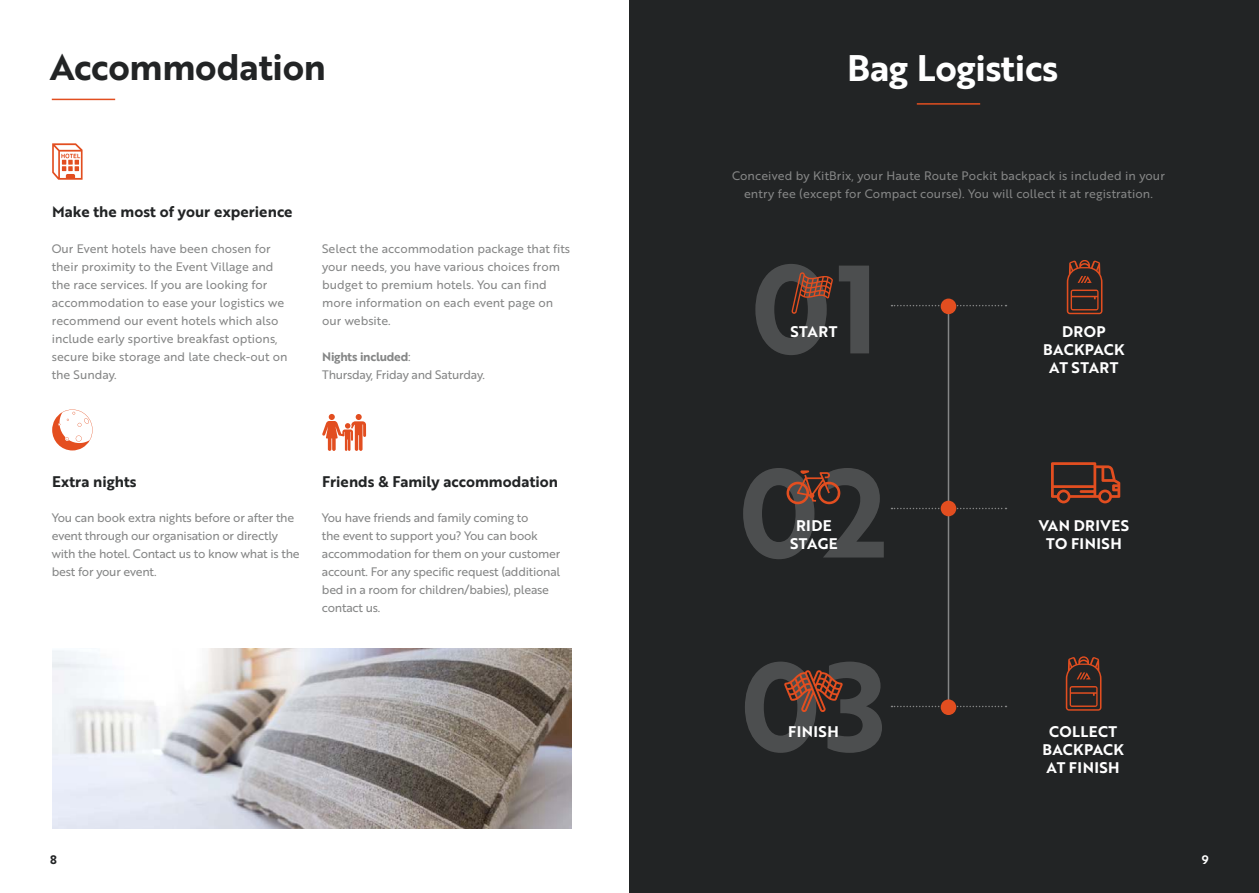
<style>
.page{position:relative;width:1259px;height:893px;background:#fff}
.page>*{position:absolute;margin:0;border:0;box-sizing:border-box;transform-origin:0 0}
.t1{font:36px "Brother 1816 Bold";letter-spacing:-.01em;color:#222425}
.t2{font:36px "Brother 1816 Bold";letter-spacing:-.01em;color:#fff}
.t3{font:15px/18px "Brother 1816 Bold";letter-spacing:.03em;color:#fff;text-align:center}
.t4{font:15px "Brother 1816 Bold";color:#222425}
.t5{font:12px/18px "Brother 1816 Regular";color:#858686}
.t6{font:12px/18px "Brother 1816 Regular";letter-spacing:-.02em;color:#858686}
.t7{font:12px "Brother 1816 Bold";letter-spacing:-.02em;color:#858686}
.t8{font:12px "Brother 1816 Bold";color:#222425}
.t9{font:12px "Brother 1816 Bold";color:#fff}
.s1{font-family:"Brother 1816 Regular"}
</style>
<div class="page">
<div style="left:629px;top:0;width:630px;height:893px;background:#222425"></div>
<hr style="left:917px;top:103px;width:63px;height:2px;background:#e24e20">
<svg style="left:891px;top:508px;width:115px;height:1px"></svg>
<svg style="left:891px;top:305px;width:115px;height:1px"></svg>
<svg style="left:891px;top:706px;width:115px;height:1px"></svg>
<hr style="left:947px;top:305px;width:2px;height:407px;background:#858686">
<div style="left:940px;top:699px;width:16px;height:16px;background:#e24e20;border-radius:50%"></div>
<div style="left:940px;top:501px;width:16px;height:15px;background:#e24e20;border-radius:50%"></div>
<div style="left:940px;top:299px;width:16px;height:15px;background:#e24e20;border-radius:50%"></div>
<svg style="left:1065px;top:656px;width:36px;height:55px"></svg>
<svg style="left:1066px;top:260px;width:36px;height:54px"></svg>
<svg style="left:743px;top:468px;width:141px;height:91px"></svg>
<svg style="left:745px;top:662px;width:137px;height:91px"></svg>
<svg style="left:839px;top:266px;width:30px;height:87px"></svg>
<svg style="left:755px;top:264px;width:78px;height:91px"></svg>
<svg style="left:1051px;top:462px;width:69px;height:41px"></svg>
<hr style="left:52px;top:99px;width:63px;height:1px;background:#e24e20">
<svg style="left:52px;top:143px;width:31px;height:37px"></svg>
<svg style="left:52px;top:409px;width:41px;height:41px"></svg>
<img style="left:52px;top:648px;width:519px;height:180px">
<svg style="left:322px;top:414px;width:44px;height:37px"></svg>
<h1 class="t1" style="left:50px;top:40px;width:277px">Accommodation</h1>
<p class="t4" style="left:52px;top:200px;width:242px">Make the most of your experience</p>
<p class="t5" style="left:52px;top:239px;width:237px">Our Event hotels have been chosen for their proximity to the Event Village and the race services. If you are looking for accommodation to ease your logistics we recommend our event hotels which also include early sportive breakfast options, secure bike storage and late check-out on the Sunday.</p>
<p class="t5" style="left:322px;top:239px;width:249px">Select the accommodation package that fits your needs, you have various choices from budget to premium hotels. You can find more information on each event page on our website.</p>
<p class="t7" style="left:322px;top:347px;width:90px">Nights included<span class="s1">:</span></p>
<p class="t6" style="left:322px;top:365px;width:164px">Thursday, Friday and Saturday.</p>
<p class="t4" style="left:52px;top:470px;width:86px">Extra nights</p>
<p class="t4" style="left:322px;top:470px;width:237px">Friends &amp; Family accommodation</p>
<p class="t6" style="left:52px;top:509px;width:249px">You can book extra nights before or after the event through our organisation or directly with the hotel. Contact us to know what is the best for your event.</p>
<p class="t6" style="left:322px;top:509px;width:240px">You have friends and family coming to<br>the event to support you? You can book accommodation for them on your customer account. For any specific request (additional bed in a room for children/babies), please contact us.</p>
<p class="t8" style="left:50px;top:851px;width:8px">8</p>
<h1 class="t2" style="left:847px;top:41px;width:213px">Bag Logistics</h1>
<p class="t5" style="left:732px;top:166px;width:434px;text-align:center">Conceived by KitBrix, your Haute Route Pockit backpack is included in your entry fee (except for Compact course). You will collect it at registration.</p>
<p class="t3" style="left:790px;top:322px;width:48px">START</p>
<p class="t3" style="left:1043px;top:322px;width:83px">DROP<br>BACKPACK<br>AT START</p>
<p class="t3" style="left:790px;top:516px;width:49px">RIDE<br>STAGE</p>
<p class="t3" style="left:1038px;top:516px;width:92px">VAN DRIVES<br>TO FINISH</p>
<p class="t3" style="left:788px;top:722px;width:52px">FINISH</p>
<p class="t3" style="left:1042px;top:722px;width:83px">COLLECT<br>BACKPACK<br>AT FINISH</p>
<p class="t9" style="left:1201px;top:851px;width:8px">9</p>
</div>
